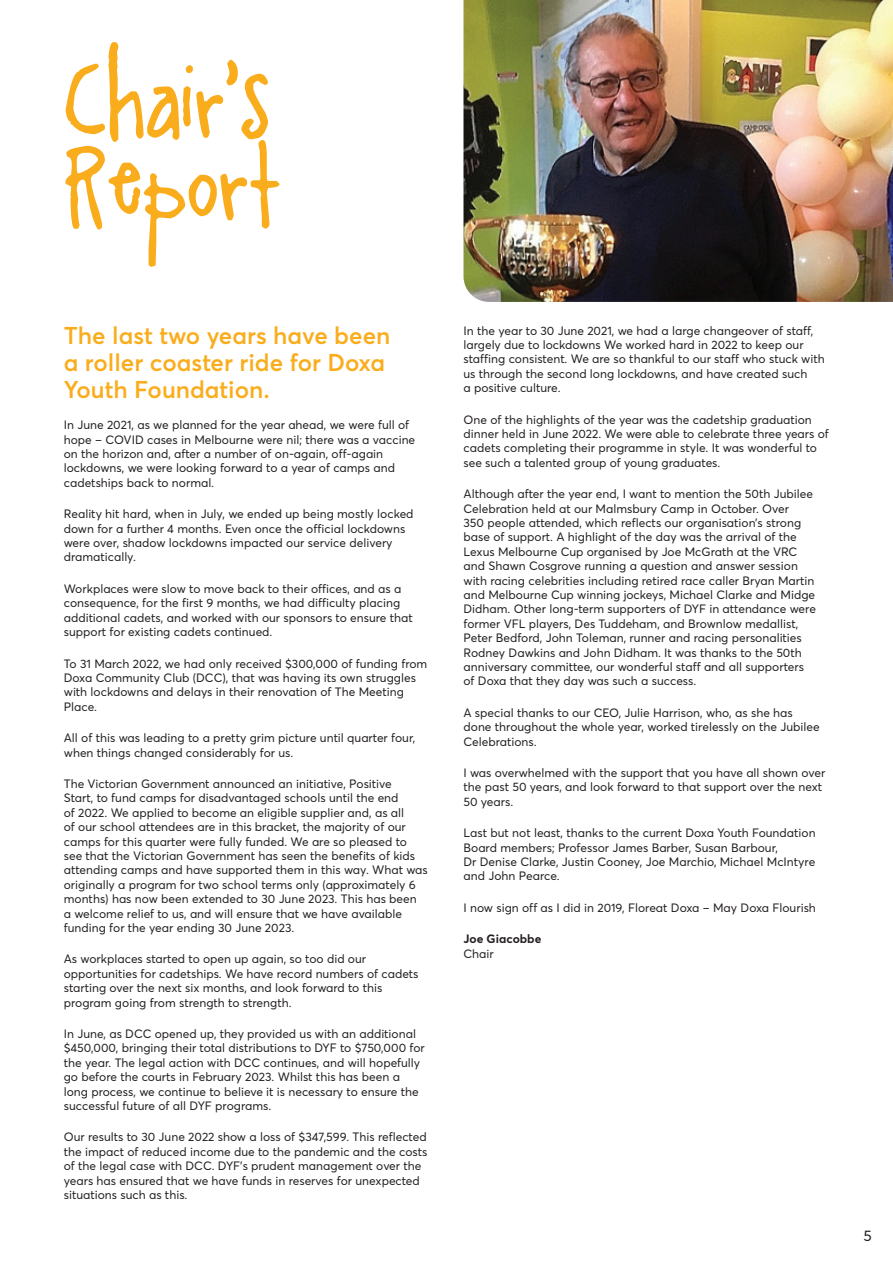
<style>
.page{position:relative;width:893px;height:1263px;background:#fff}
.page>*{position:absolute;margin:0;border:0;box-sizing:border-box;transform-origin:0 0}
.t1{font:90px/82.5px "A Little Pot";color:#faad1c}
.t2{font:600 24px/27px "Averta Std";color:#faad1c}
.t3{font:15px "Averta Std";color:#231f20}
.t4{font:12px/14.4px "Averta Std";color:#231f20}
.t5{font:700 12px/14.4px "Averta Std";color:#231f20}
.s1{font-weight:400}
</style>
<div class="page">
<img style="left:463px;top:0;width:430px;height:302px">
<p class="t1" style="left:64px;top:66px;width:219px">Chair’s<br>Report</p>
<p class="t2" style="left:64px;top:322px;width:328px">The last two years have been a roller coaster ride for Doxa<br>Youth Foundation.</p>
<p class="t4" style="left:64px;top:418px;width:353px">In June 2021, as we planned for the year ahead, we were full of hope – COVID cases in Melbourne were nil; there was a vaccine on the horizon and, after a number of on-again, off-again lockdowns, we were looking forward to a year of camps and cadetships back to normal.</p>
<p class="t4" style="left:64px;top:507px;width:351px">Reality hit hard, when in July, we ended up being mostly locked down for a further 4 months. Even once the official lockdowns were over, shadow lockdowns impacted our service delivery dramatically.</p>
<p class="t4" style="left:64px;top:581px;width:351px">Workplaces were slow to move back to their offices, and as a consequence, for the first 9 months, we had difficulty placing additional cadets, and worked with our sponsors to ensure that support for existing cadets continued.</p>
<p class="t4" style="left:64px;top:656px;width:365px">To 31 March 2022, we had only received $300,000 of funding from Doxa Community Club (DCC), that was having its own struggles with lockdowns and delays in their renovation of The Meeting Place.</p>
<p class="t4" style="left:64px;top:731px;width:353px">All of this was leading to a pretty grim picture until quarter four, when things changed considerably for us.</p>
<p class="t4" style="left:64px;top:776px;width:366px">The Victorian Government announced an initiative, Positive<br>Start, to fund camps for disadvantaged schools until the end<br>of 2022. We applied to become an eligible supplier and, as all<br>of our school attendees are in this bracket, the majority of our camps for this quarter were fully funded. We are so pleased to see that the Victorian Government has seen the benefits of kids attending camps and have supported them in this way. What was originally a program for two school terms only (approximately 6 months) has now been extended to 30 June 2023. This has been<br>a welcome relief to us, and will ensure that we have available funding for the year ending 30 June 2023.</p>
<p class="t4" style="left:64px;top:952px;width:356px">As workplaces started to open up again, so too did our opportunities for cadetships. We have record numbers of cadets starting over the next six months, and look forward to this program going from strength to strength.</p>
<p class="t4" style="left:64px;top:1026px;width:363px">In June, as DCC opened up, they provided us with an additional $450,000, bringing their total distributions to DYF to $750,000 for the year. The legal action with DCC continues, and will hopefully go before the courts in February 2023. Whilst this has been a long process, we continue to believe it is necessary to ensure the successful future of all DYF programs.</p>
<p class="t4" style="left:64px;top:1130px;width:365px">Our results to 30 June 2022 show a loss of $347,599. This reflected the impact of reduced income due to the pandemic and the costs of the legal case with DCC. DYF’s prudent management over the years has ensured that we have funds in reserves for unexpected situations such as this.</p>
<p class="t4" style="left:463px;top:323px;width:363px">In the year to 30 June 2021, we had a large changeover of staff, largely due to lockdowns We worked hard in 2022 to keep our staffing consistent. We are so thankful to our staff who stuck with us through the second long lockdowns, and have created such<br>a positive culture.</p>
<p class="t4" style="left:463px;top:412px;width:367px">One of the highlights of the year was the cadetship graduation dinner held in June 2022. We were able to celebrate three years of cadets completing their programme in style. It was wonderful to see such a talented group of young graduates.</p>
<p class="t4" style="left:463px;top:487px;width:354px">Although after the year end, I want to mention the 50th Jubilee Celebration held at our Malmsbury Camp in October. Over<br>350 people attended, which reflects our organisation’s strong base of support. A highlight of the day was the arrival of the Lexus Melbourne Cup organised by Joe McGrath at the VRC and Shawn Cosgrove running a question and answer session with racing celebrities including retired race caller Bryan Martin and Melbourne Cup winning jockeys, Michael Clarke and Midge Didham. Other long-term supporters of DYF in attendance were former VFL players, Des Tuddeham, and Brownlow medallist, Peter Bedford, John Toleman, runner and racing personalities Rodney Dawkins and John Didham. It was thanks to the 50th anniversary committee, our wonderful staff and all supporters of Doxa that they day was such a success.</p>
<p class="t4" style="left:463px;top:705px;width:358px">A special thanks to our CEO, Julie Harrison, who, as she has done throughout the whole year, worked tirelessly on the Jubilee<br>Celebrations.</p>
<p class="t4" style="left:463px;top:765px;width:363px">I was overwhelmed with the support that you have all shown over the past 50 years, and look forward to that support over the next<br>50 years.</p>
<p class="t4" style="left:463px;top:826px;width:354px">Last but not least, thanks to the current Doxa Youth Foundation Board members; Professor James Barber, Susan Barbour,<br>Dr Denise Clarke, Justin Cooney, Joe Marchio, Michael McIntyre and John Pearce.</p>
<p class="t4" style="left:463px;top:900px;width:354px">I now sign off as I did in 2019, Floreat Doxa – May Doxa Flourish</p>
<p class="t5" style="left:463px;top:932px;width:79px">Joe Giacobbe<br><span class="s1">Chair</span></p>
<p class="t3" style="left:863px;top:1226px;width:10px">5</p>
</div>
